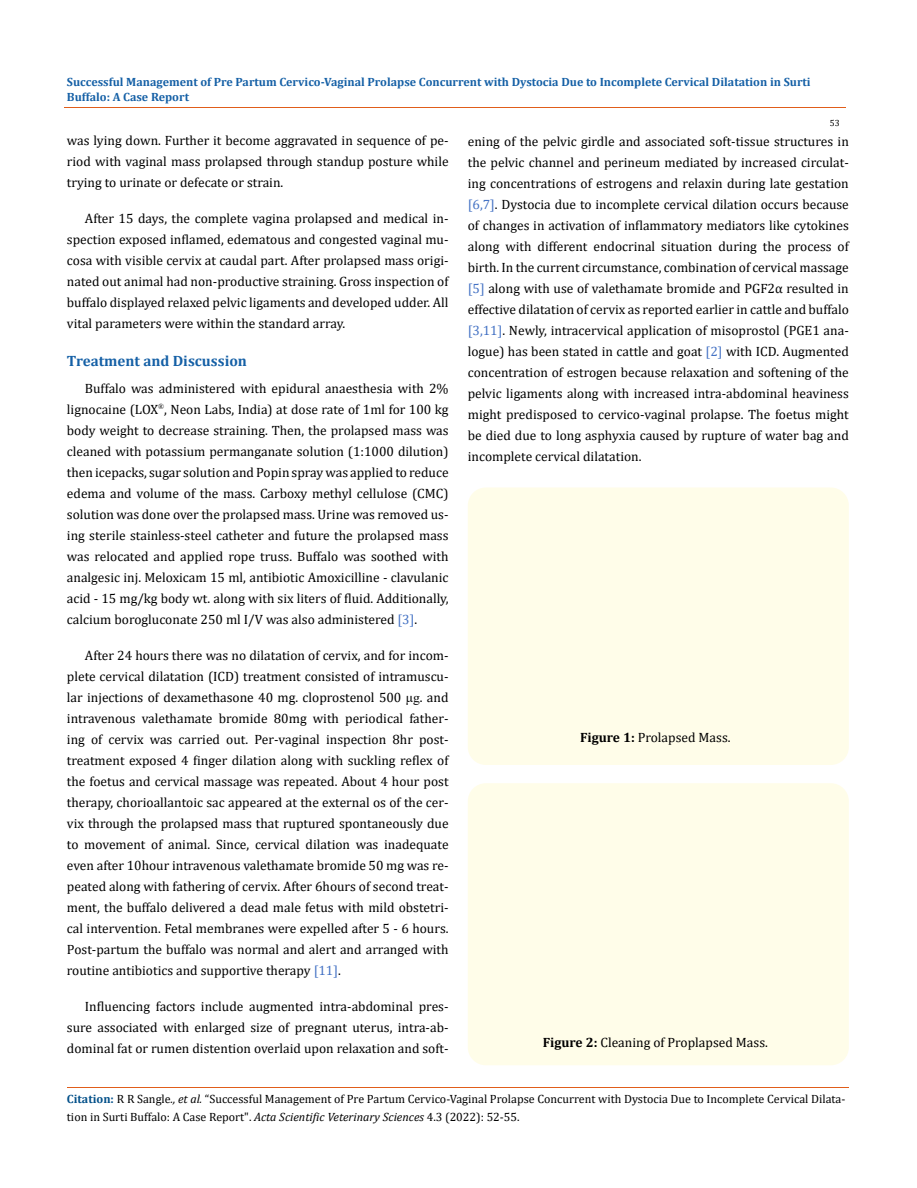
<style>
.page{position:relative;width:917px;height:1188px;background:#fff}
.page>*{position:absolute;margin:0;border:0;box-sizing:border-box;transform-origin:0 0}
.t1{font:700 15px "Cambria";color:#1560a6}
.t2{font:13.5px/21px "Cambria";color:#000;text-align:justify}
.t3{font:12px/18px "Cambria";color:#000}
.t4{font:700 12px/15px "Cambria";color:#1560a6}
.t5{font:9px "Cambria";color:#000}
.s1{color:#4472c4}
.s2{font-family:"Times New Roman"}
.s3{font-weight:700}
.s4{font-weight:700;color:#035089}
.s5{font-style:italic}
</style>
<div class="page">
<div style="left:468px;top:488px;width:380px;height:277px;background:#fffde9;border-radius:18px"></div>
<div style="left:468px;top:783px;width:380px;height:282px;background:#fffde9;border-radius:18px"></div>
<hr style="left:64px;top:108px;width:781px;height:1px;background:#e05d1a">
<hr style="left:67px;top:1088px;width:781px;height:1px;background:#e05d1a">
<p class="t4" style="left:67px;top:74px;width:745px">Successful Management of Pre Partum Cervico-Vaginal Prolapse Concurrent with Dystocia Due to Incomplete Cervical Dilatation in Surti<br>Buffalo: A Case Report</p>
<p class="t5" style="left:829px;top:118px;width:11px">53</p>
<p class="t2" style="left:67px;top:130px;width:383px">was lying down. Further it become aggravated in sequence of pe&shy;riod with vaginal mass prolapsed through standup posture while trying to urinate or defecate or strain.</p>
<p class="t2" style="left:67px;top:208px;width:383px;text-indent:18px">After 15 days, the complete vagina prolapsed and medical in&shy;spection exposed inflamed, edematous and congested vaginal mu&shy;cosa with visible cervix at caudal part. After prolapsed mass origi&shy;nated out animal had non-productive straining. Gross inspection of buffalo displayed relaxed pelvic ligaments and developed udder. All vital parameters were within the standard array.</p>
<p class="t1" style="left:67px;top:350px;width:181px">Treatment and Discussion</p>
<p class="t2" style="left:67px;top:378px;width:383px;text-indent:18px">Buffalo was administered with epidural anaesthesia with 2% lignocaine (LOX<sup>®</sup>, Neon Labs, India) at dose rate of 1ml for 100 kg body weight to decrease straining. Then, the prolapsed mass was cleaned with potassium permanganate solution (1:1000 dilution) then icepacks, sugar solution and Popin spray was applied to reduce edema and volume of the mass. Carboxy methyl cellulose (CMC) solution was done over the prolapsed mass. Urine was removed us&shy;ing sterile stainless-steel catheter and future the prolapsed mass was relocated and applied rope truss. Buffalo was soothed with analgesic inj. Meloxicam 15 ml, antibiotic Amoxicilline - clavulanic acid - 15 mg/kg body wt. along with six liters of fluid. Additionally, calcium borogluconate 250 ml I/V was also administered <span class="s1">[3]</span>.</p>
<p class="t2" style="left:67px;top:645px;width:383px;text-indent:18px">After 24 hours there was no dilatation of cervix, and for incom&shy;plete cervical dilatation (ICD) treatment consisted of intramuscu&shy;lar injections of dexamethasone 40 mg. cloprostenol 500 <span class="s2">μg</span>. and intravenous valethamate bromide 80mg with periodical father&shy;ing of cervix was carried out. Per-vaginal inspection 8hr post&shy;treatment exposed 4 finger dilation along with suckling reflex of the foetus and cervical massage was repeated. About 4 hour post therapy, chorioallantoic sac appeared at the external os of the cer&shy;vix through the prolapsed mass that ruptured spontaneously due to movement of animal. Since, cervical dilation was inadequate even after 10hour intravenous valethamate bromide 50 mg was re&shy;peated along with fathering of cervix. After 6hours of second treat&shy;ment, the buffalo delivered a dead male fetus with mild obstetri&shy;cal intervention. Fetal membranes were expelled after 5 - 6 hours.<br>Post-partum the buffalo was normal and alert and arranged with routine antibiotics and supportive therapy <span class="s1">[11]</span>.</p>
<p class="t2" style="left:67px;top:996px;width:383px;text-indent:18px">Influencing factors include augmented intra-abdominal pres&shy;sure associated with enlarged size of pregnant uterus, intra-ab&shy;dominal fat or rumen distention overlaid upon relaxation and soft-</p>
<p class="t2" style="left:468px;top:130px;width:382px">ening of the pelvic girdle and associated soft-tissue structures in the pelvic channel and perineum mediated by increased circulat&shy;ing concentrations of estrogens and relaxin during late gestation <span class="s1">[6,7]</span>. Dystocia due to incomplete cervical dilation occurs because of changes in activation of inflammatory mediators like cytokines along with different endocrinal situation during the process of birth. In the current circumstance, combination of cervical massage <span class="s1">[5]</span> along with use of valethamate bromide and PGF2α resulted in effective dilatation of cervix as reported earlier in cattle and buffalo <span class="s1">[3,11]</span>. Newly, intracervical application of misoprostol (PGE1 ana&shy;logue) has been stated in cattle and goat <span class="s1">[2]</span> with ICD. Augmented concentration of estrogen because relaxation and softening of the pelvic ligaments along with increased intra-abdominal heaviness might predisposed to cervico-vaginal prolapse. The foetus might be died due to long asphyxia caused by rupture of water bag and incomplete cervical dilatation.</p>
<p class="t2" style="left:580px;top:727px;width:152px"><span class="s3">Figure 1:</span> Prolapsed Mass.</p>
<p class="t2" style="left:542px;top:1032px;width:227px"><span class="s3">Figure 2:</span> Cleaning of Proplapsed Mass.</p>
<p class="t3" style="left:67px;top:1090px;width:780px"><span class="s4">Citation:</span> R R Sangle<span class="s5">., et al.</span> “Successful Management of Pre Partum Cervico-Vaginal Prolapse Concurrent with Dystocia Due to Incomplete Cervical Dilata&shy;tion in Surti Buffalo: A Case Report". <span class="s5">Acta Scientific Veterinary Sciences</span> 4.3 (2022): 52-55.</p>
</div>
